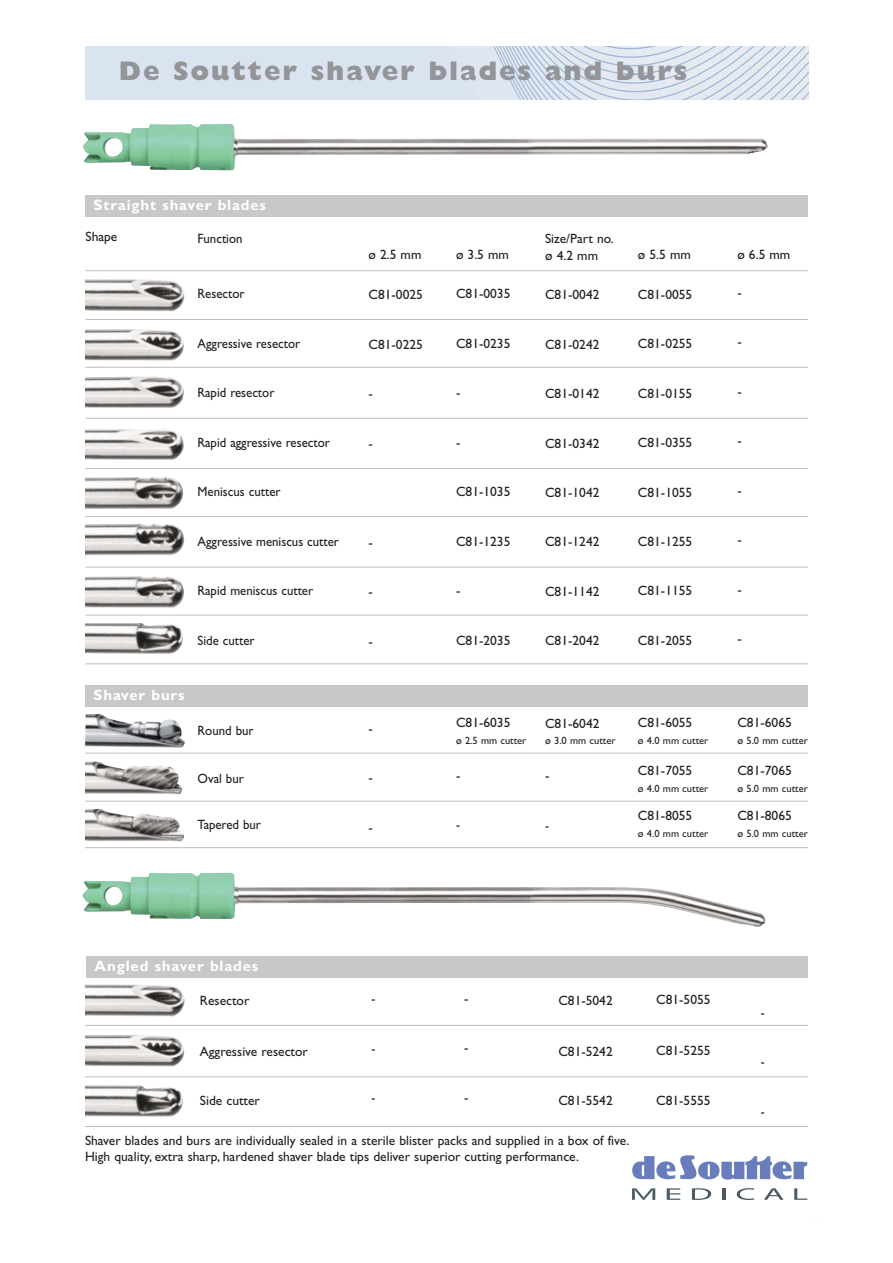
<style>
.page{position:relative;width:893px;height:1263px;background:#fff}
.page>*{position:absolute;margin:0;border:0;box-sizing:border-box;transform-origin:0 0}
.t1{font:800 27px "Gill Sans";letter-spacing:.07em;color:#939598}
.t2{font:700 15px "Gill Sans";letter-spacing:.055em;color:#fff}
.t3{font:13.5px/16.5px "Gill Sans";color:#231f20}
.t4{font:13.5px "Gill Sans";color:#231f20;scale:.95 1}
.t5{font:13.5px "Gill Sans";color:#231f20;scale:.9 1}
.t6{font:10.5px "Gill Sans";color:#231f20}
</style>
<div class="page">
<svg style="left:632px;top:1155px;width:175px;height:25px"></svg>
<svg style="left:692px;top:1188px;width:19px;height:12px"></svg>
<svg style="left:722px;top:1188px;width:3px;height:12px"></svg>
<svg style="left:737px;top:1188px;width:17px;height:12px"></svg>
<svg style="left:764px;top:1188px;width:19px;height:12px"></svg>
<svg style="left:794px;top:1188px;width:13px;height:12px"></svg>
<svg style="left:632px;top:1188px;width:23px;height:12px"></svg>
<svg style="left:667px;top:1188px;width:13px;height:12px"></svg>
<img style="left:83px;top:124px;width:685px;height:47px">
<img style="left:82px;top:872px;width:684px;height:55px">
<hr style="left:86px;top:270px;width:722px;height:1px;background:#bbbdc0">
<hr style="left:86px;top:319px;width:722px;height:1px;background:#bbbdc0">
<hr style="left:86px;top:367px;width:722px;height:1px;background:#bbbdc0">
<hr style="left:85px;top:753px;width:723px;height:1px;background:#bbbdc0">
<hr style="left:85px;top:801px;width:723px;height:1px;background:#bbbdc0">
<hr style="left:85px;top:847px;width:723px;height:1px;background:#bbbdc0">
<hr style="left:85px;top:1025px;width:723px;height:1px;background:#bbbdc0">
<hr style="left:85px;top:1077px;width:723px;height:1px;background:#bbbdc0">
<hr style="left:85px;top:1126px;width:723px;height:1px;background:#bbbdc0">
<hr style="left:86px;top:418px;width:722px;height:1px;background:#bbbdc0">
<hr style="left:86px;top:468px;width:722px;height:1px;background:#bbbdc0">
<hr style="left:86px;top:567px;width:722px;height:1px;background:#bbbdc0">
<hr style="left:86px;top:615px;width:722px;height:1px;background:#bbbdc0">
<hr style="left:86px;top:664px;width:722px;height:1px;background:#bbbdc0">
<hr style="left:86px;top:516px;width:722px;height:1px;background:#bbbdc0">
<img style="left:86px;top:279px;width:99px;height:33px">
<img style="left:85px;top:984px;width:100px;height:33px">
<img style="left:86px;top:329px;width:98px;height:32px">
<img style="left:85px;top:1035px;width:99px;height:32px">
<img style="left:86px;top:376px;width:98px;height:32px">
<img style="left:86px;top:429px;width:98px;height:31px">
<img style="left:86px;top:477px;width:97px;height:32px">
<img style="left:86px;top:524px;width:98px;height:32px">
<img style="left:86px;top:576px;width:98px;height:32px">
<img style="left:86px;top:624px;width:97px;height:30px">
<img style="left:85px;top:1085px;width:98px;height:32px">
<img style="left:85px;top:714px;width:100px;height:34px">
<img style="left:85px;top:761px;width:97px;height:33px">
<img style="left:85px;top:809px;width:99px;height:33px">
<img style="left:85px;top:46px;width:723px;height:53px">
<div style="left:85px;top:196px;width:723px;height:21px;background:#c6c8ca"></div>
<div style="left:86px;top:956px;width:722px;height:21px;background:#c6c8ca"></div>
<div style="left:85px;top:685px;width:723px;height:21px;background:#c6c8ca"></div>
<h1 class="t1" style="left:119px;top:62px;width:570px">De Soutter shaver blades and burs</h1>
<p class="t2" style="left:94px;top:200px;width:174px">Straight shaver blades</p>
<p class="t3" style="left:86px;top:229px;width:33px">Shape</p>
<p class="t4" style="left:198px;top:233px;width:49px">Function</p>
<p class="t4" style="left:198px;top:289px;width:51px">Resector</p>
<p class="t4" style="left:198px;top:338px;width:110px">Aggressive resector</p>
<p class="t4" style="left:198px;top:388px;width:82px">Rapid resector</p>
<p class="t4" style="left:198px;top:437px;width:141px">Rapid aggressive resector</p>
<p class="t4" style="left:198px;top:487px;width:89px">Meniscus cutter</p>
<p class="t4" style="left:198px;top:536px;width:150px">Aggressive meniscus cutter</p>
<p class="t4" style="left:198px;top:586px;width:123px">Rapid meniscus cutter</p>
<p class="t4" style="left:198px;top:635px;width:62px">Side cutter</p>
<p class="t2" style="left:94px;top:689px;width:93px">Shaver burs</p>
<p class="t4" style="left:198px;top:725px;width:60px">Round bur</p>
<p class="t4" style="left:198px;top:773px;width:50px">Oval bur</p>
<p class="t4" style="left:198px;top:820px;width:68px">Tapered bur</p>
<p class="t3" style="left:368px;top:248px;width:54px">ø 2.5 mm</p>
<p class="t3" style="left:368px;top:288px;width:56px">C81-0025</p>
<p class="t3" style="left:368px;top:337px;width:56px">C81-0225</p>
<p class="t3" style="left:368px;top:387px;width:6px">-</p>
<p class="t3" style="left:368px;top:436px;width:6px">-</p>
<p class="t3" style="left:368px;top:535px;width:6px">-</p>
<p class="t3" style="left:368px;top:585px;width:6px">-</p>
<p class="t3" style="left:368px;top:634px;width:6px">-</p>
<p class="t3" style="left:368px;top:721px;width:6px">-</p>
<p class="t3" style="left:368px;top:771px;width:6px">-</p>
<p class="t3" style="left:368px;top:820px;width:6px">-</p>
<p class="t3" style="left:456px;top:248px;width:54px">ø 3.5 mm</p>
<p class="t3" style="left:456px;top:287px;width:56px">C81-0035</p>
<p class="t3" style="left:545px;top:232px;width:70px">Size/Part no. ø 4.2 mm</p>
<p class="t3" style="left:545px;top:288px;width:56px">C81-0042</p>
<p class="t3" style="left:638px;top:248px;width:54px">ø 5.5 mm</p>
<p class="t3" style="left:638px;top:288px;width:56px">C81-0055</p>
<p class="t3" style="left:737px;top:248px;width:54px">ø 6.5 mm</p>
<p class="t3" style="left:737px;top:286px;width:6px">-</p>
<p class="t3" style="left:456px;top:336px;width:56px">C81-0235</p>
<p class="t3" style="left:545px;top:338px;width:56px">C81-0242</p>
<p class="t3" style="left:638px;top:337px;width:56px">C81-0255</p>
<p class="t3" style="left:737px;top:335px;width:6px">-</p>
<p class="t3" style="left:456px;top:386px;width:6px">-</p>
<p class="t3" style="left:545px;top:387px;width:56px">C81-0142</p>
<p class="t3" style="left:638px;top:387px;width:56px">C81-0155</p>
<p class="t3" style="left:737px;top:385px;width:6px">-</p>
<p class="t3" style="left:456px;top:435px;width:6px">-</p>
<p class="t3" style="left:545px;top:437px;width:56px">C81-0342</p>
<p class="t3" style="left:638px;top:436px;width:56px">C81-0355</p>
<p class="t3" style="left:737px;top:434px;width:6px">-</p>
<p class="t3" style="left:456px;top:485px;width:56px">C81-1035</p>
<p class="t3" style="left:456px;top:534px;width:56px">C81-1235</p>
<p class="t3" style="left:545px;top:486px;width:56px">C81-1042</p>
<p class="t3" style="left:545px;top:535px;width:56px">C81-1242</p>
<p class="t3" style="left:638px;top:486px;width:56px">C81-1055</p>
<p class="t3" style="left:638px;top:534px;width:56px">C81-1255</p>
<p class="t3" style="left:737px;top:484px;width:6px">-</p>
<p class="t3" style="left:737px;top:533px;width:6px">-</p>
<p class="t3" style="left:456px;top:584px;width:6px">-</p>
<p class="t3" style="left:545px;top:584px;width:56px">C81-1142</p>
<p class="t3" style="left:638px;top:584px;width:56px">C81-1155</p>
<p class="t3" style="left:737px;top:583px;width:6px">-</p>
<p class="t3" style="left:456px;top:633px;width:56px">C81-2035</p>
<p class="t3" style="left:545px;top:634px;width:56px">C81-2042</p>
<p class="t3" style="left:638px;top:633px;width:56px">C81-2055</p>
<p class="t3" style="left:737px;top:632px;width:6px">-</p>
<p class="t3" style="left:456px;top:716px;width:56px">C81-6035</p>
<p class="t6" style="left:456px;top:737px;width:72px">ø 2.5 mm cutter</p>
<p class="t3" style="left:456px;top:768px;width:6px">-</p>
<p class="t3" style="left:545px;top:716px;width:56px">C81-6042</p>
<p class="t6" style="left:545px;top:737px;width:72px">ø 3.0 mm cutter</p>
<p class="t3" style="left:545px;top:769px;width:6px">-</p>
<p class="t5" style="left:456px;top:820px;width:6px">-</p>
<p class="t5" style="left:545px;top:820px;width:6px">-</p>
<p class="t3" style="left:638px;top:716px;width:56px">C81-6055</p>
<p class="t6" style="left:638px;top:737px;width:72px">ø 4.0 mm cutter</p>
<p class="t3" style="left:638px;top:764px;width:56px">C81-7055</p>
<p class="t6" style="left:638px;top:785px;width:72px">ø 4.0 mm cutter</p>
<p class="t3" style="left:638px;top:809px;width:56px">C81-8055</p>
<p class="t6" style="left:638px;top:830px;width:72px">ø 4.0 mm cutter</p>
<p class="t3" style="left:737px;top:716px;width:56px">C81-6065</p>
<p class="t6" style="left:737px;top:737px;width:72px">ø 5.0 mm cutter</p>
<p class="t3" style="left:737px;top:764px;width:56px">C81-7065</p>
<p class="t6" style="left:737px;top:785px;width:72px">ø 5.0 mm cutter</p>
<p class="t3" style="left:737px;top:809px;width:56px">C81-8065</p>
<p class="t6" style="left:737px;top:830px;width:72px">ø 5.0 mm cutter</p>
<p class="t2" style="left:95px;top:960px;width:165px">Angled shaver blades</p>
<p class="t3" style="left:200px;top:993px;width:51px">Resector</p>
<p class="t5" style="left:371px;top:994px;width:6px">-</p>
<p class="t3" style="left:464px;top:991px;width:6px">-</p>
<p class="t3" style="left:558px;top:993px;width:56px">C81-5042</p>
<p class="t3" style="left:656px;top:993px;width:56px">C81-5055</p>
<p class="t5" style="left:761px;top:1007px;width:6px">-</p>
<p class="t3" style="left:200px;top:1044px;width:110px">Aggressive resector</p>
<p class="t3" style="left:200px;top:1094px;width:62px">Side cutter</p>
<p class="t5" style="left:371px;top:1043px;width:6px">-</p>
<p class="t5" style="left:371px;top:1093px;width:6px">-</p>
<p class="t3" style="left:464px;top:1041px;width:6px">-</p>
<p class="t3" style="left:464px;top:1090px;width:6px">-</p>
<p class="t3" style="left:558px;top:1044px;width:56px">C81-5242</p>
<p class="t3" style="left:558px;top:1094px;width:56px">C81-5542</p>
<p class="t3" style="left:656px;top:1044px;width:56px">C81-5255</p>
<p class="t3" style="left:656px;top:1093px;width:56px">C81-5555</p>
<p class="t5" style="left:761px;top:1057px;width:6px">-</p>
<p class="t5" style="left:761px;top:1106px;width:6px">-</p>
<p class="t3" style="left:85px;top:1134px;width:546px">Shaver blades and burs are individually sealed in a sterile blister packs and supplied in a box of five.<br>High quality, extra sharp, hardened shaver blade tips deliver superior cutting performance.</p>
</div>
